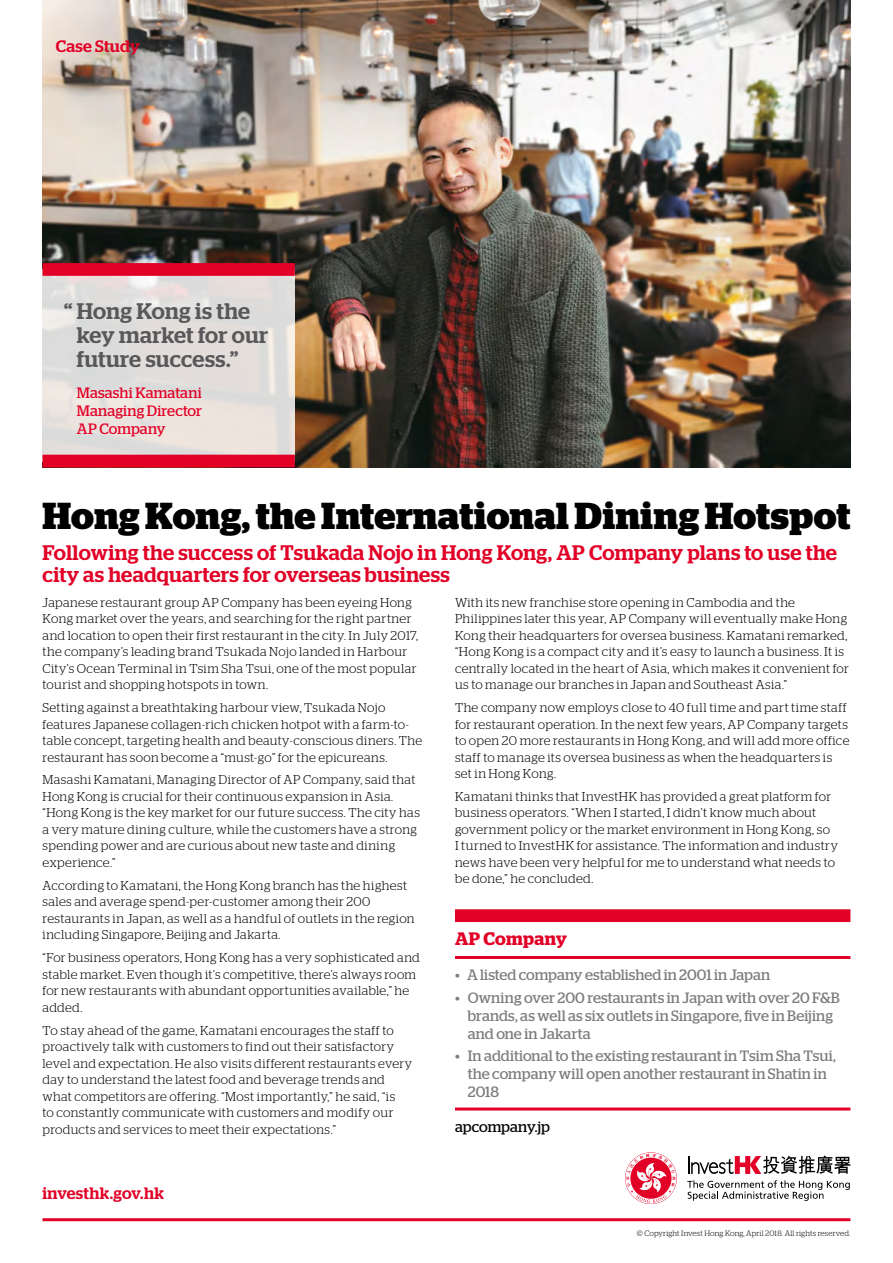
<style>
.page{position:relative;width:893px;height:1263px;background:#fff}
.page>*{position:absolute;margin:0;border:0;box-sizing:border-box;transform-origin:0 0}
.t1{font:700 37.5px "Stag";letter-spacing:.005em;color:#000}
.t2{font:500 22.5px/24px "Stag";letter-spacing:.005em;color:#58585a}
.t3{font:500 21px/22.5px "Stag";letter-spacing:.015em;color:#e20026}
.t4{font:600 18px "Stag";letter-spacing:.02em;color:#e20026}
.t5{font:500 16.5px "Stag";letter-spacing:.02em;color:#e20026}
.t6{font:15px/18px "Stag";letter-spacing:.005em;color:#7b7c7e}
.t7{font:15px/18px "Stag";letter-spacing:.01em;color:#e20026;text-align:justify}
.t8{font:15px "Stag";letter-spacing:-.005em;color:#000}
.t9{font:300 12.75px/16.5px "Stag";letter-spacing:.03em;color:#000}
.t10{font:300 7.8px "Stag";letter-spacing:.02em;color:#000}
</style>
<div class="page">
<div style="left:455px;top:909px;width:395px;height:13px;background:#e20026"></div>
<hr style="left:455px;top:956px;width:395px;height:3px;background:#e20026">
<hr style="left:455px;top:1107px;width:395px;height:3px;background:#e20026">
<img style="left:43px;top:0;width:807px;height:467px">
<svg style="left:43px;top:276px;width:252px;height:179px;background:#e3dedc"></svg>
<div style="left:43px;top:455px;width:252px;height:12px;background:#e20026"></div>
<div style="left:43px;top:263px;width:252px;height:13px;background:#e20026"></div>
<hr style="left:43px;top:1218px;width:807px;height:3px;background:#e20026">
<svg style="left:626px;top:1153px;width:50px;height:50px"></svg>
<svg style="left:687px;top:1180px;width:163px;height:21px"></svg>
<svg style="left:688px;top:1155px;width:162px;height:19px"></svg>
<p class="t5" style="left:56px;top:36px;width:86px">Case Study</p>
<h2 class="t2" style="left:77px;top:299px;width:193px;text-indent:-13px">“ Hong Kong is the key market for our future success.”</h2>
<p class="t7" style="left:77px;top:383px;width:127px">Masashi Kamatani ManagingDirector AP Company</p>
<h1 class="t1" style="left:43px;top:494px;width:809px">Hong Kong, the International Dining Hotspot</h1>
<h3 class="t3" style="left:43px;top:541px;width:796px">Following the success of Tsukada Nojo in Hong Kong, AP Company plans to use the city as headquarters for overseas business</h3>
<p class="t9" style="left:455px;top:594px;width:395px">With its new franchise store opening in Cambodia and the Philippines later this year, AP Company will eventually make Hong Kong their headquarters for oversea business. Kamatani remarked, “Hong Kong is a compact city and it’s easy to launch a business. It is centrally located in the heart of Asia, which makes it convenient for us to manage our branches in Japan and Southeast Asia.”</p>
<p class="t9" style="left:455px;top:699px;width:396px">The company now employs close to 40 full time and part time staff for restaurant operation. In the next few years, AP Company targets to open 20 more restaurants in Hong Kong, and will add more office staff to manage its oversea business as when the headquarters is set in Hong Kong.</p>
<p class="t9" style="left:455px;top:788px;width:385px">Kamatani thinks that InvestHK has provided a great platform for business operators. “When I started, I didn’t know much about government policy or the market environment in Hong Kong, so<br>I turned to InvestHK for assistance. The information and industry news have been very helpful for me to understand what needs to be done,” he concluded.</p>
<p class="t9" style="left:43px;top:594px;width:377px">Japanese restaurant group AP Company has been eyeing Hong Kong market over the years, and searching for the right partner and location to open their first restaurant in the city. In July 2017, the company’s leading brand Tsukada Nojo landed in Harbour City’s Ocean Terminal in Tsim Sha Tsui, one of the most popular tourist and shopping hotspots in town.</p>
<p class="t9" style="left:43px;top:699px;width:381px">Setting against a breathtaking harbour view, Tsukada Nojo features Japanese collagen-rich chicken hotpot with a farm-to&shy;table concept, targeting health and beauty-conscious diners. The restaurant has soon become a “must-go” for the epicureans.</p>
<p class="t9" style="left:43px;top:771px;width:379px">Masashi Kamatani, Managing Director of AP Company, said that Hong Kong is crucial for their continuous expansion in Asia. “Hong Kong is the key market for our future success. The city has a very mature dining culture, while the customers have a strong spending power and are curious about new taste and dining experience.”</p>
<p class="t9" style="left:43px;top:877px;width:374px">According to Kamatani, the Hong Kong branch has the highest sales and average spend-per-customer among their 200 restaurants in Japan, as well as a handful of outlets in the region including Singapore, Beijing and Jakarta.</p>
<p class="t9" style="left:43px;top:949px;width:379px">“For business operators, Hong Kong has a very sophisticated and stable market. Even though it’s competitive, there’s always room for new restaurants with abundant opportunities available,” he added.</p>
<p class="t9" style="left:43px;top:1022px;width:371px">To stay ahead of the game, Kamatani encourages the staff to proactively talk with customers to find out their satisfactory level and expectation. He also visits different restaurants every day to understand the latest food and beverage trends and what competitors are offering. “Most importantly,” he said, “is<br>to constantly communicate with customers and modify our products and services to meet their expectations.”</p>
<h3 class="t4" style="left:455px;top:928px;width:113px">AP Company</h3>
<p class="t6" style="left:455px;top:966px;width:317px">• A listed company established in 2001in Japan</p>
<p class="t6" style="left:468px;top:988px;width:374px;text-indent:-13px">• Owning over 200 restaurants in Japan with over 20 F&amp;B brands, as well as six outlets in Singapore, five in Beijing and one in Jakarta</p>
<p class="t6" style="left:468px;top:1046px;width:370px;text-indent:-13px">• In additional to the existing restaurant in Tsim Sha Tsui, the company will open another restaurant in Shatin in<br>2018</p>
<p class="t8" style="left:455px;top:1118px;width:97px">apcompany.jp</p>
<p class="t5" style="left:43px;top:1183px;width:123px">investhk.gov.hk</p>
<p class="t10" style="left:637px;top:1229px;width:215px">© Copyright Invest Hong Kong, April 2018. All rights reserved.</p>
</div>
